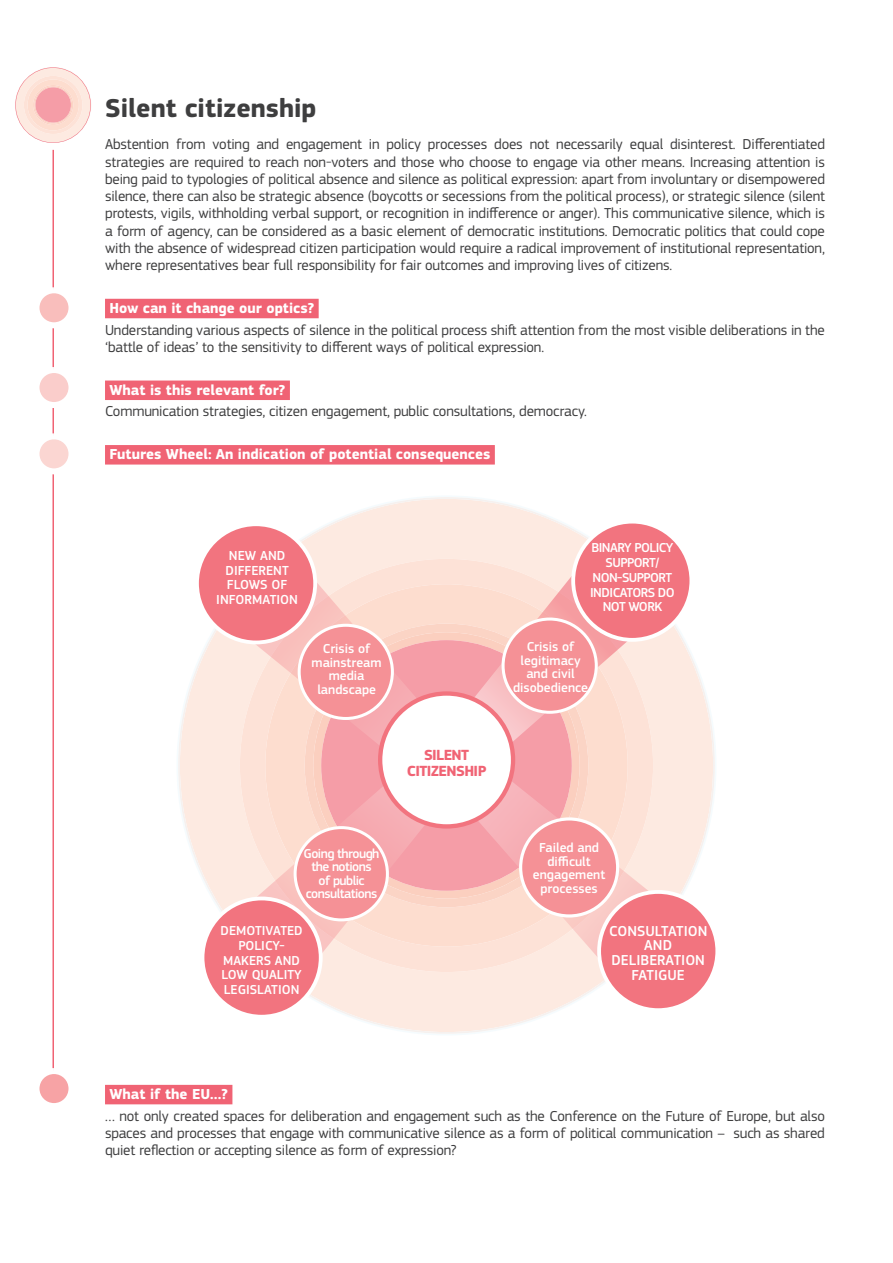
<style>
.page{position:relative;width:893px;height:1263px;background:#fff}
.page>*{position:absolute;margin:0;border:0;box-sizing:border-box;transform-origin:0 0}
.t1{font:700 27px "EC Square Sans Pro";color:#3e3e3f}
.t2{font:700 15.3px/16.5px "EC Square Sans Pro";letter-spacing:-.04em;color:#f06374;text-align:center}
.text{font:15px/17.2px "EC Square Sans Pro";letter-spacing:-.01em;color:#3e3e3f;text-align:justify}
.highlight_red{font:700 15px "EC Square Sans Pro";color:#fff}
.t3{font:500 15px/14.7px "EC Square Sans Pro";color:#fff;text-align:center}
.t4{font:500 13.65px/14.7px "EC Square Sans Pro";color:#fff;text-align:center}
.t5{font:500 13.5px/13.5px "EC Square Sans Pro";color:#fff;text-align:center}
.t6{font:500 13.5px/14.7px "EC Square Sans Pro";letter-spacing:-.04em;color:#fff;text-align:center}
</style>
<div class="page">
<div style="left:105px;top:299px;width:214px;height:19px;background:#f06374"></div>
<div style="left:105px;top:380px;width:185px;height:20px;background:#f06374"></div>
<div style="left:105px;top:445px;width:390px;height:19px;background:#f06374"></div>
<div style="left:105px;top:1085px;width:127px;height:19px;background:#f06374"></div>
<svg style="left:178px;top:497px;width:537px;height:537px;fill:#fdeae1"></svg>
<svg style="left:236px;top:567px;width:182px;height:236px;background:#fbd3cc"></svg>
<div style="left:197px;top:524px;width:118px;height:118px;background:#f2747f;border-radius:50%"></div>
<div style="left:195px;top:522px;width:122px;height:122px;border:4px solid #fff;border-radius:50%"></div>
<svg style="left:239px;top:736px;width:207px;height:243px;background:#facbc6"></svg>
<svg style="left:446px;top:751px;width:244px;height:235px;background:#fbd5cf"></svg>
<svg style="left:418px;top:551px;width:235px;height:244px;background:#faccc6"></svg>
<div style="left:380px;top:693px;width:133px;height:133px;background:#fff;border-radius:50%"></div>
<div style="left:378px;top:691px;width:137px;height:137px;border:4px solid #f2747f;border-radius:50%"></div>
<div style="left:599px;top:892px;width:118px;height:118px;background:#f2747f;border-radius:50%"></div>
<div style="left:597px;top:890px;width:122px;height:122px;border:4px solid #fff;border-radius:50%"></div>
<div style="left:202px;top:898px;width:119px;height:119px;background:#f2747f;border-radius:50%"></div>
<div style="left:201px;top:896px;width:122px;height:123px;border:4px solid #fff;border-radius:50%"></div>
<div style="left:573px;top:522px;width:118px;height:118px;background:#f2747f;border-radius:50%"></div>
<div style="left:571px;top:520px;width:122px;height:122px;border:4px solid #fff;border-radius:50%"></div>
<div style="left:295px;top:828px;width:92px;height:92px;background:#f59196;border-radius:50%"></div>
<div style="left:294px;top:826px;width:95px;height:95px;border:3px solid #fff;border-radius:50%"></div>
<div style="left:521px;top:819px;width:97px;height:97px;background:#f59196;border-radius:50%"></div>
<div style="left:519px;top:817px;width:100px;height:100px;border:3px solid #fff;border-radius:50%"></div>
<div style="left:503px;top:619px;width:93px;height:93px;background:#f59196;border-radius:50%"></div>
<div style="left:502px;top:617px;width:96px;height:97px;border:3px solid #fff;border-radius:50%"></div>
<div style="left:299px;top:625px;width:93px;height:93px;background:#f59196;border-radius:50%"></div>
<div style="left:298px;top:624px;width:96px;height:96px;border:3px solid #fff;border-radius:50%"></div>
<hr style="left:52px;top:143px;width:2px;height:945px;background:#f06374">
<div style="left:10px;top:64px;width:86px;height:86px;background:#fff;border-radius:50%"></div>
<svg style="left:33px;top:1068px;width:42px;height:41px"></svg>
<svg style="left:33px;top:433px;width:42px;height:41px"></svg>
<svg style="left:33px;top:367px;width:42px;height:41px"></svg>
<svg style="left:33px;top:287px;width:42px;height:41px"></svg>
<svg style="left:15px;top:67px;width:76px;height:76px"></svg>
<p class="t1" style="left:105px;top:92px;width:213px">Silent citizenship</p>
<p class="text" style="left:105px;top:136px;width:721px">Abstention from voting and engagement in policy processes does not necessarily equal disinterest. Differentiated strategies are required to reach non-voters and those who choose to engage via other means. Increasing attention is being paid to typologies of political absence and silence as political expression: apart from involuntary or disempowered silence, there can also be strategic absence (boycotts or secessions from the political process), or strategic silence (silent protests, vigils, withholding verbal support, or recognition in indifference or anger). This communicative silence, which is a form of agency, can be considered as a basic element of democratic institutions. Democratic politics that could cope with the absence of widespread citizen participation would require a radical improvement of institutional representation, where representatives bear full responsibility for fair outcomes and improving lives of citizens.</p>
<p class="highlight_red" style="left:109px;top:299px;width:206px">How can it change our optics?</p>
<p class="text" style="left:105px;top:321px;width:721px">Understanding various aspects of silence in the political process shift attention from the most visible deliberations in the ‘battle of ideas’ to the sensitivity to different ways of political expression.</p>
<p class="highlight_red" style="left:109px;top:381px;width:178px">What is this relevant for?</p>
<p class="text" style="left:105px;top:403px;width:483px">Communication strategies, citizen engagement, public consultations, democracy.</p>
<p class="highlight_red" style="left:109px;top:445px;width:382px">Futures Wheel: An indication of potential consequences</p>
<p class="t4" style="left:216px;top:548px;width:83px">NEW AND<br>DIFFERENT<br>FLOWS OF<br>INFORMATION</p>
<p class="t5" style="left:312px;top:642px;width:72px">Crisis of mainstream media landscape</p>
<p class="t2" style="left:407px;top:747px;width:81px">SILENT<br>CITIZENSHIP</p>
<p class="t6" style="left:590px;top:541px;width:86px">BINARY POLICY<br>SUPPORT/<br>NON-SUPPORT<br>INDICATORS DO<br>NOT WORK</p>
<p class="t5" style="left:513px;top:640px;width:77px">Crisis of legitimacy and civil disobedience</p>
<p class="t6" style="left:304px;top:847px;width:77px;line-height:13.5px">Going through the notions<br>of public consultations</p>
<p class="t5" style="left:533px;top:841px;width:74px">Failed and difficult engagement processes</p>
<p class="t5" style="left:220px;top:923px;width:84px;line-height:14.7px">DEMOTIVATED<br>POLICY-<br>MAKERS AND<br>LOW QUALITY<br>LEGISLATION</p>
<p class="t3" style="left:609px;top:924px;width:100px">CONSULTATION<br>AND<br>DELIBERATION<br>FATIGUE</p>
<p class="highlight_red" style="left:109px;top:1085px;width:120px">What if the EU…?</p>
<p class="text" style="left:105px;top:1107px;width:721px">… not only created spaces for deliberation and engagement such as the Conference on the Future of Europe, but also spaces and processes that engage with communicative silence as a form of political communication – such as shared quiet reflection or accepting silence as form of expression?</p>
</div>
